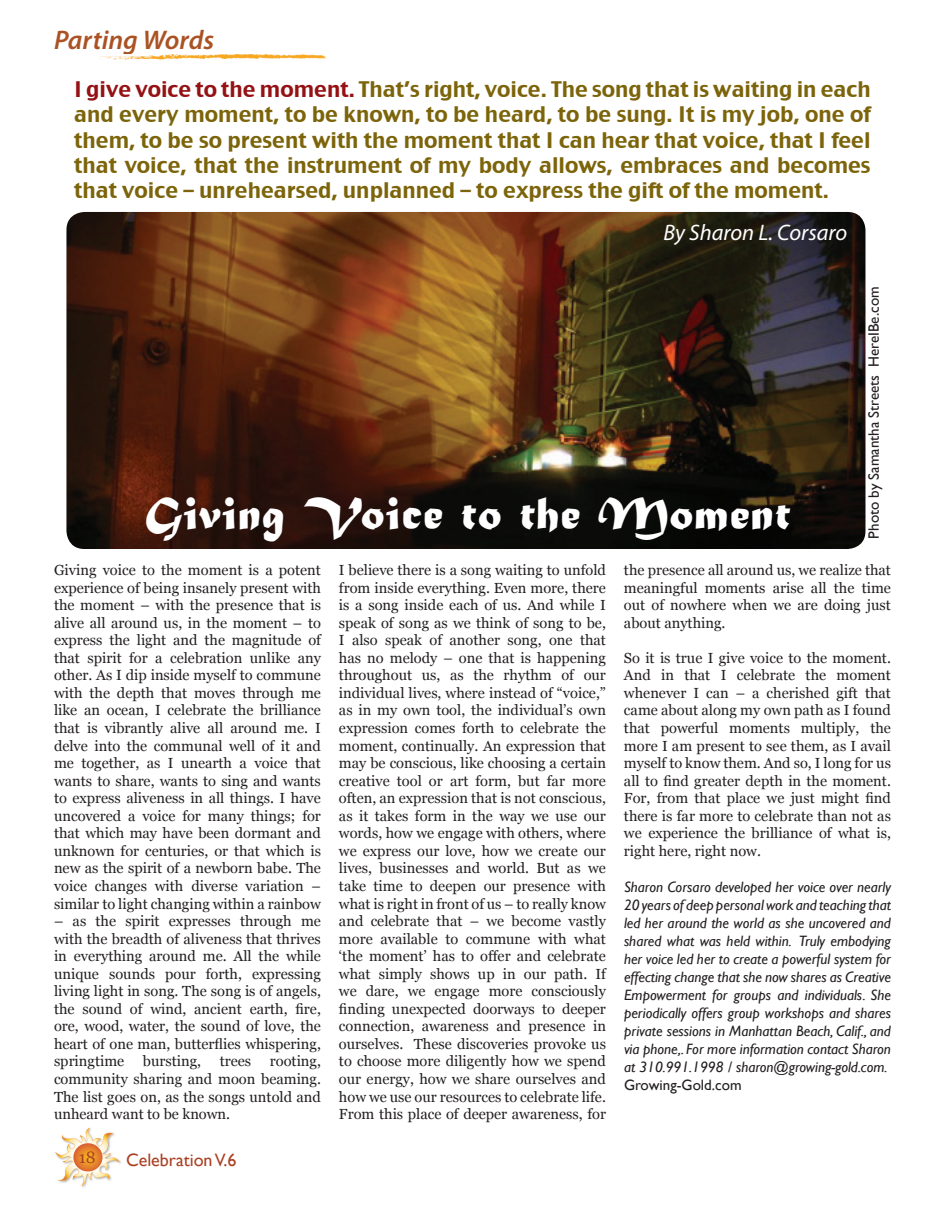
<style>
.page{position:relative;width:945px;height:1215px;background:#fff}
.page>*{position:absolute;margin:0;border:0;box-sizing:border-box;transform-origin:0 0}
.t1{font:48px "Matura MT Script Capitals";letter-spacing:.02em;color:#fff}
.t2{font:italic 600 27px "Myriad Pro";color:#aa5224}
.t3{font:italic 22.5px "Myriad Pro";color:#fff}
.t4{font:21px/25.2px "Charcoal CY";color:#7c640a;text-align:justify}
.t5{font:18px "Gill Sans";color:#aa4124}
.t6{font:16.5px "Georgia";color:#aa4124}
.t7{font:italic 15px/18px "Gill Sans";color:#231f20;text-align:justify}
.t8{font:15px "Gill Sans";color:#231f20}
.t9{font:14.7px/17.5px "Georgia";color:#231f20;text-align:justify}
.s1{color:#941114}
</style>
<div class="page">
<svg style="left:55px;top:1128px;width:65px;height:58px"></svg>
<img style="left:66px;top:212px;width:799px;height:337px">
<img style="left:100px;top:54px;width:227px;height:6px">
<h2 class="t2" style="left:54px;top:23px;width:162px">Parting Words</h2>
<p class="t4" style="left:74px;top:76px;width:798px"><span class="s1">I give voice to the moment.</span> That’s right, voice. The song that is waiting in each and every moment, to be known, to be heard, to be sung. It is my job, one of them, to be so present with the moment that I can hear that voice, that I feel that voice, that the instrument of my body allows, embraces and becomes that voice – unrehearsed, unplanned – to express the gift of the moment.</p>
<h3 class="t3" style="left:663px;top:219px;width:185px">By Sharon L. Corsaro</h3>
<h1 class="t1" style="left:145px;top:484px;width:647px">Giving Voice to the Moment</h1>
<p class="t8" style="left:865px;top:538px;width:254px;rotate:-90deg">Photo by Samantha Streets HereIBe.com</p>
<p class="t9" style="left:54px;top:561px;width:269px">Giving voice to the moment is a potent experience of being insanely present with the moment – with the presence that is alive all around us, in the moment – to express the light and the magnitude of that spirit for a celebration unlike any other. As I dip inside myself to commune with the depth that moves through me like an ocean, I celebrate the brilliance that is vibrantly alive all around me. I delve into the communal well of it and me together, as I unearth a voice that wants to share, wants to sing and wants to express aliveness in all things. I have uncovered a voice for many things; for that which may have been dormant and unknown for centuries, or that which is new as the spirit of a newborn babe. The voice changes with diverse variation – similar to light changing within a rainbow</p>
<p class="t9" style="left:54px;top:912px;width:269px">– as the spirit expresses through me with the breadth of aliveness that thrives in everything around me. All the while unique sounds pour forth, expressing living light in song. The song is of angels, the sound of wind, ancient earth, fire, ore, wood, water, the sound of love, the heart of one man, butterflies whispering, springtime</p>
<p class="t9" style="left:143px;top:1053px;width:60px">bursting,</p>
<p class="t9" style="left:220px;top:1053px;width:33px">trees</p>
<p class="t9" style="left:54px;top:1053px;width:269px;text-indent:216px">rooting, community sharing and moon beaming.<br>The list goes on, as the songs untold and unheard want to be known.</p>
<p class="t6" style="left:79px;top:1148px;width:18px">18</p>
<p class="t5" style="left:126px;top:1149px;width:112px">Celebration V.6</p>
<p class="t9" style="left:339px;top:561px;width:269px">I believe there is a song waiting to unfold from inside everything. Even more, there is a song inside each of us. And while I speak of song as we think of song to be, I also speak of another song, one that has no melody – one that is happening throughout us, as the rhythm of our individual lives, where instead of “voice,” as in my own tool, the individual’s own expression comes forth to celebrate the moment, continually. An expression that may be conscious, like choosing a certain creative tool or art form, but far more often, an expression that is not conscious, as it takes form in the way we use our words, how we engage with others, where we express our love, how we create our lives, businesses and world. But as we take time to deepen our presence with what is right in front of us – to really know and celebrate that – we become vastly more available to commune with what ‘the moment’ has to offer and celebrate what simply shows up in our path. If we dare, we engage more consciously finding unexpected doorways to deeper connection, awareness and presence in ourselves. These discoveries provoke us to choose more diligently how we spend our energy, how we share ourselves and how we use our resources to celebrate life.<br>From this place of deeper awareness, for</p>
<p class="t9" style="left:624px;top:561px;width:268px">the presence all around us, we realize that meaningful moments arise all the time out of nowhere when we are doing just about anything.</p>
<p class="t9" style="left:624px;top:649px;width:269px">So it is true I give voice to the moment.<br>And in that I celebrate the moment whenever I can – a cherished gift that came about along my own path as I found that powerful moments multiply, the more I am present to see them, as I avail myself to know them. And so, I long for us all to find greater depth in the moment.<br>For, from that place we just might find there is far more to celebrate than not as we experience the brilliance of what is, right here, right now.</p>
<p class="t7" style="left:624px;top:878px;width:268px">Sharon Corsaro developed her voice over nearly 20 years of deep personal work and teaching that led her around the world as she uncovered and shared what was held within. Truly embodying her voice led her to create a powerful system for effecting change that she now shares as Creative Empowerment for groups and individuals. She periodically offers group workshops and shares private sessions in Manhattan Beach, Calif., and via phone,. For more information contact Sharon at 310.991.1998 / sharon@growing-gold.com.</p>
<p class="t8" style="left:624px;top:1077px;width:119px">Growing-Gold.com</p>
</div>
